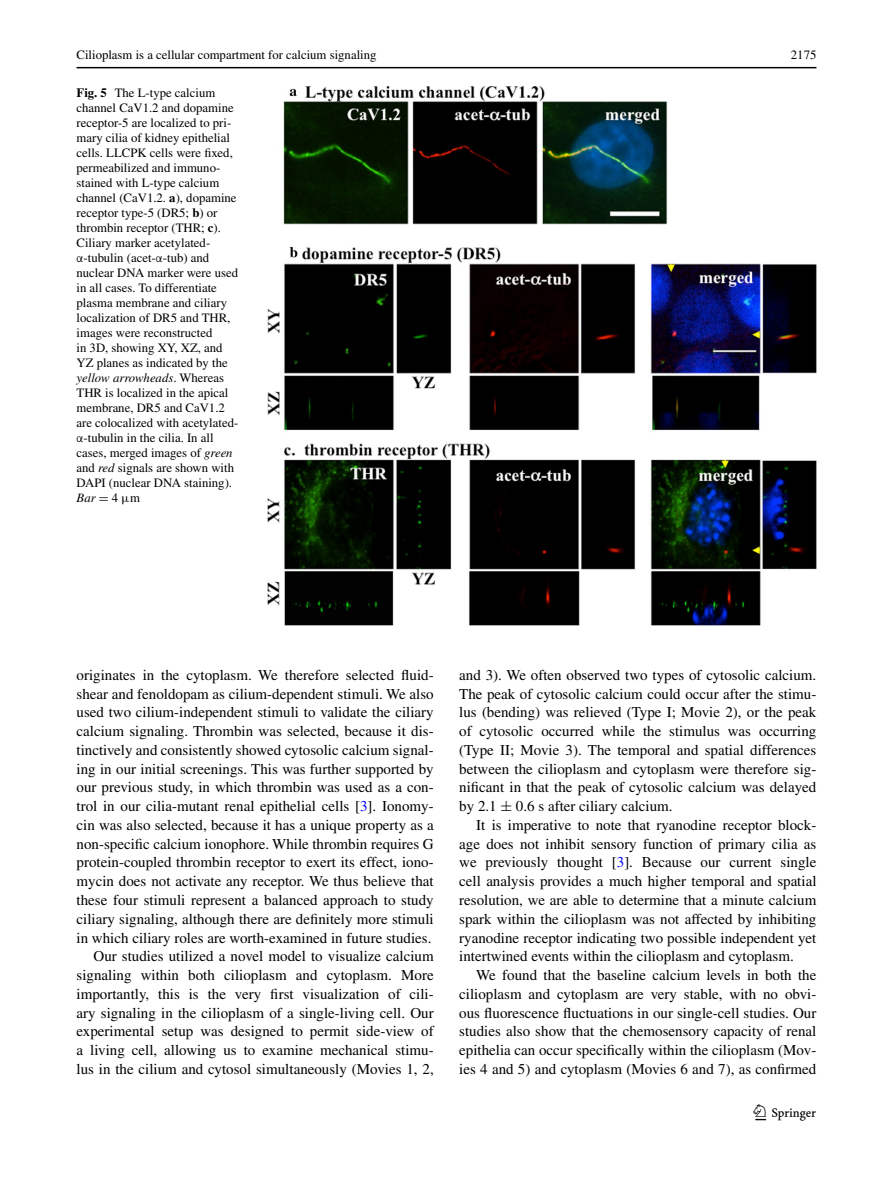
<style>
.page{position:relative;width:893px;height:1187px;background:#fff}
.page>*{position:absolute;margin:0;border:0;box-sizing:border-box;transform-origin:0 0}
.t1{font:22.5px "Springnew";color:#000}
.t2{font:15px/18.8px "Times";color:#000;text-align:justify}
.t3{font:12.75px/15px "Times";color:#000}
.s1{font-weight:700}
.s2{font-family:"MTGU"}
.s3{font-style:italic}
.s4{font-family:"MTSY"}
.s5{color:#00f}
</style>
<div class="page">
<hr style="left:77px;top:67px;width:739px;height:1px;background:#000">
<img style="left:268px;top:87px;width:548px;height:538px">
<p class="t3" style="left:77px;top:48px;width:301px">Cilioplasm is a cellular compartment for calcium signaling</p>
<p class="t3" style="left:791px;top:48px;width:27px">2175</p>
<p class="t3" style="left:77px;top:85px;width:163px"><span class="s1">Fig. 5</span> The L-type calcium channel CaV1.2 and dopamine receptor-5 are localized to pri&shy;mary cilia of kidney epithelial cells. LLCPK cells were fixed, permeabilized and immuno&shy;stained with L-type calcium channel (CaV1.2. <span class="s1">a</span>), dopamine receptor type-5 (DR5; <span class="s1">b</span>) or thrombin receptor (THR; <span class="s1">c</span>).<br>Ciliary marker acetylated&shy;<span class="s2">α</span>-tubulin (acet-<span class="s2">α</span>-tub) and nuclear DNA marker were used in all cases. To differentiate plasma membrane and ciliary localization of DR5 and THR, images were reconstructed<br>in 3D, showing XY, XZ, and<br>YZ planes as indicated by the <span class="s3">yellow arrowheads</span>. Whereas<br>THR is localized in the apical membrane, DR5 and CaV1.2 are colocalized with acetylated&shy;<span class="s2">α</span>-tubulin in the cilia. In all cases, merged images of <span class="s3">green </span>and <span class="s3">red</span> signals are shown with<br>DAPI (nuclear DNA staining).<br><span class="s3">Bar</span> <span class="s4">=</span> 4 <span class="s2">μ</span>m</p>
<p class="t2" style="left:77px;top:665px;width:359px;text-align:right">originates in the cytoplasm. We therefore selected fluid&shy;shear and fenoldopam as cilium-dependent stimuli. We also used two cilium-independent stimuli to validate the ciliary calcium signaling. Thrombin was selected, because it dis&shy;tinctively and consistently showed cytosolic calcium signal&shy;ing in our initial screenings. This was further supported by our previous study, in which thrombin was used as a con&shy;trol in our cilia-mutant renal epithelial cells [<span class="s5">3</span>]. Ionomy&shy;cin was also selected, because it has a unique property as a non-specific calcium ionophore. While thrombin requires G protein-coupled thrombin receptor to exert its effect, iono&shy;mycin does not activate any receptor. We thus believe that these four stimuli represent a balanced approach to study ciliary signaling, although there are definitely more stimuli in which ciliary roles are worth-examined in future studies.<br>Our studies utilized a novel model to visualize calcium signaling within both cilioplasm and cytoplasm. More importantly, this is the very first visualization of cili&shy;ary signaling in the cilioplasm of a single-living cell. Our experimental setup was designed to permit side-view of a living cell, allowing us to examine mechanical stimu&shy;lus in the cilium and cytosol simultaneously (Movies 1, 2,</p>
<p class="t2" style="left:459px;top:665px;width:359px">and 3). We often observed two types of cytosolic calcium.<br>The peak of cytosolic calcium could occur after the stimu&shy;lus (bending) was relieved (Type I; Movie 2), or the peak of cytosolic occurred while the stimulus was occurring (Type II; Movie 3). The temporal and spatial differences between the cilioplasm and cytoplasm were therefore sig&shy;nificant in that the peak of cytosolic calcium was delayed by 2.1 <span class="s4">±</span> 0.6 s after ciliary calcium.</p>
<p class="t2" style="left:459px;top:815px;width:359px;text-indent:17px">It is imperative to note that ryanodine receptor block&shy;age does not inhibit sensory function of primary cilia as we previously thought [<span class="s5">3</span>]. Because our current single cell analysis provides a much higher temporal and spatial resolution, we are able to determine that a minute calcium spark within the cilioplasm was not affected by inhibiting ryanodine receptor indicating two possible independent yet intertwined events within the cilioplasm and cytoplasm.</p>
<p class="t2" style="left:459px;top:965px;width:359px;text-indent:17px">We found that the baseline calcium levels in both the cilioplasm and cytoplasm are very stable, with no obvi&shy;ous fluorescence fluctuations in our single-cell studies. Our studies also show that the chemosensory capacity of renal epithelia can occur specifically within the cilioplasm (Mov&shy;ies 4 and 5) and cytoplasm (Movies 6 and 7), as confirmed</p>
<h1 class="t1" style="left:755px;top:1104px;width:62px">1 3</h1>
</div>
